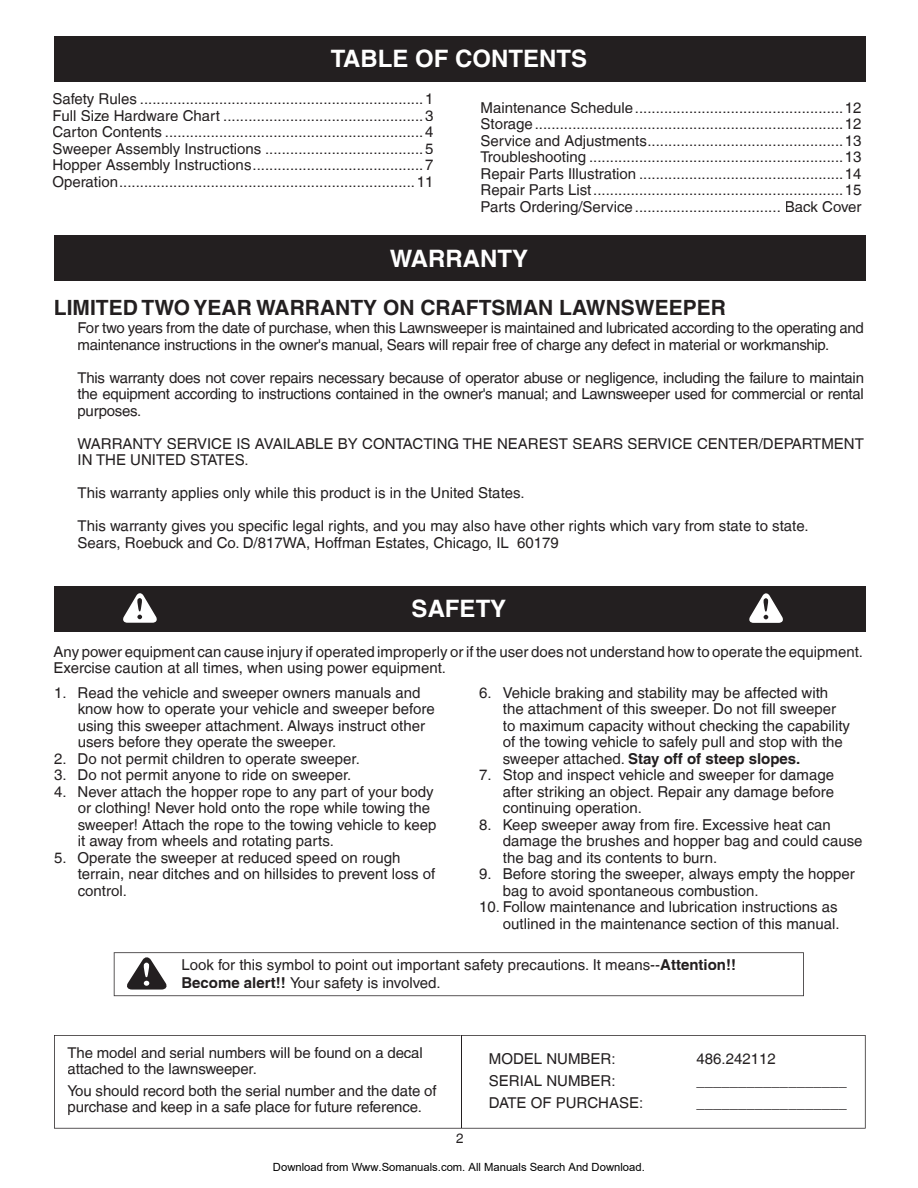
<style>
.page{position:relative;width:918px;height:1188px;background:#fff}
.page>*{position:absolute;margin:0;border:0;box-sizing:border-box;transform-origin:0 0}
.t1{font:700 24px "Helvetica";color:#fff}
.t2{font:700 21px "Helvetica";color:#231f20}
.t3{font:15px/16.5px "Helvetica";color:#231f20}
.t4{font:15px/16.5px "Helvetica";letter-spacing:-.02em;color:#231f20}
.t5{font:13.5px "Helvetica";color:#231f20}
.t6{font:11.25px "Arial";color:#000}
.s1{font-weight:700}
</style>
<div class="page">
<div style="left:54px;top:36px;width:812px;height:46px;background:#231f20"></div>
<svg style="left:54px;top:1035px;width:812px;height:94px"></svg>
<div style="left:54px;top:235px;width:812px;height:46px;background:#231f20"></div>
<svg style="left:114px;top:952px;width:690px;height:44px"></svg>
<div style="left:54px;top:586px;width:812px;height:45px;background:#231f20"></div>
<svg style="left:123px;top:593px;width:34px;height:30px"></svg>
<hr style="left:461px;top:1036px;width:1px;height:92px;background:#231f20">
<svg style="left:749px;top:593px;width:34px;height:30px"></svg>
<h1 class="t1" style="left:331px;top:44px;width:258px">TABLE OF CONTENTS</h1>
<p class="t3" style="left:52px;top:91px;width:383px;text-align:justify">Safety Rules ....................................................................1<br>Full Size Hardware Chart ................................................3<br>Carton Contents ..............................................................4<br>Sweeper Assembly Instructions ......................................5<br>Hopper Assembly Instructions .........................................7<br>Operation .......................................................................11</p>
<p class="t3" style="left:481px;top:99px;width:383px;text-align:justify">Maintenance Schedule ..................................................12<br>Storage ..........................................................................12<br>Service and Adjustments ...............................................13<br>Troubleshooting .............................................................13<br>Repair Parts Illustration .................................................14<br>Repair Parts List ............................................................15<br>Parts Ordering/Service ................................... Back Cover</p>
<h1 class="t1" style="left:390px;top:244px;width:140px">WARRANTY</h1>
<h2 class="t2" style="left:54px;top:295px;width:674px">LIMITED TWO YEAR WARRANTY ON CRAFTSMAN LAWNSWEEPER</h2>
<p class="t4" style="left:78px;top:320px;width:788px">For two years from the date of purchase, when this Lawnsweeper is maintained and lubricated according to the operating and maintenance instructions in the owner's manual, Sears will repair free of charge any defect in material or workmanship.</p>
<p class="t3" style="left:78px;top:369px;width:788px;text-align:justify">This warranty does not cover repairs necessary because of operator abuse or negligence, including the failure to maintain the equipment according to instructions contained in the owner's manual; and Lawnsweeper used for commercial or rental purposes.</p>
<p class="t3" style="left:78px;top:435px;width:788px">WARRANTY SERVICE IS AVAILABLE BY CONTACTING THE NEAREST SEARS SERVICE CENTER/DEPARTMENT<br>IN THE UNITED STATES.</p>
<p class="t3" style="left:78px;top:485px;width:449px">This warranty applies only while this product is in the United States.</p>
<p class="t3" style="left:78px;top:518px;width:733px">This warranty gives you specific legal rights, and you may also have other rights which vary from state to state.<br>Sears, Roebuck and Co. D/817WA, Hoffman Estates, Chicago, IL 60179</p>
<h1 class="t1" style="left:412px;top:594px;width:96px">SAFETY</h1>
<p class="t3" style="left:54px;top:643px;width:811px">Any power equipment can cause injury if operated improperly or if the user does not understand how to operate the equipment.<br>Exercise caution at all times, when using power equipment.</p>
<p class="t3" style="left:78px;top:684px;width:359px;text-indent:-24px">1. Read the vehicle and sweeper owners manuals and know how to operate your vehicle and sweeper before using this sweeper attachment. Always instruct other users before they operate the sweeper.</p>
<p class="t3" style="left:54px;top:750px;width:307px">2. Do not permit children to operate sweeper.</p>
<p class="t3" style="left:54px;top:767px;width:299px">3. Do not permit anyone to ride on sweeper.</p>
<p class="t3" style="left:78px;top:783px;width:360px;text-indent:-24px">4. Never attach the hopper rope to any part of your body or clothing! Never hold onto the rope while towing the sweeper! Attach the rope to the towing vehicle to keep it away from wheels and rotating parts.</p>
<p class="t3" style="left:78px;top:849px;width:359px;text-indent:-24px">5. Operate the sweeper at reduced speed on rough terrain, near ditches and on hillsides to prevent loss of control.</p>
<p class="t3" style="left:503px;top:684px;width:349px;text-indent:-24px">6. Vehicle braking and stability may be affected with the attachment of this sweeper. Do not fill sweeper to maximum capacity without checking the capability of the towing vehicle to safely pull and stop with the sweeper attached. <span class="s1">Stay off of steep slopes.</span></p>
<p class="t3" style="left:503px;top:767px;width:333px;text-align:justify;text-indent:-24px">7. Stop and inspect vehicle and sweeper for damage after striking an object. Repair any damage before continuing operation.</p>
<p class="t3" style="left:503px;top:816px;width:361px;text-indent:-24px">8. Keep sweeper away from fire. Excessive heat can damage the brushes and hopper bag and could cause the bag and its contents to burn.</p>
<p class="t3" style="left:503px;top:866px;width:354px;text-indent:-24px">9. Before storing the sweeper, always empty the hopper bag to avoid spontaneous combustion.</p>
<p class="t3" style="left:479px;top:899px;width:362px;text-align:right">10. Follow maintenance and lubrication instructions as outlined in the maintenance section of this manual.</p>
<p class="t3" style="left:181px;top:955px;width:556px;line-height:18px">Look for this symbol to point out important safety precautions. It means--<span class="s1">Attention!!<br>Become alert!!</span> Your safety is involved.</p>
<p class="t3" style="left:68px;top:1044px;width:357px">The model and serial numbers will be found on a decal attached to the lawnsweeper.</p>
<p class="t3" style="left:68px;top:1082px;width:371px">You should record both the serial number and the date of purchase and keep in a safe place for future reference.</p>
<p class="t5" style="left:456px;top:1130px;width:9px">2</p>
<p class="t3" style="left:489px;top:1051px;width:128px">MODEL NUMBER:</p>
<p class="t3" style="left:697px;top:1051px;width:81px">486.242112</p>
<p class="t3" style="left:489px;top:1073px;width:128px">SERIAL NUMBER:</p>
<p class="t3" style="left:697px;top:1073px;width:152px">__________________</p>
<p class="t3" style="left:489px;top:1095px;width:156px">DATE OF PURCHASE:</p>
<p class="t3" style="left:697px;top:1095px;width:152px">__________________</p>
<p class="t6" style="left:273px;top:1160px;width:373px">Download from Www.Somanuals.com. All Manuals Search And Download.</p>
</div>
